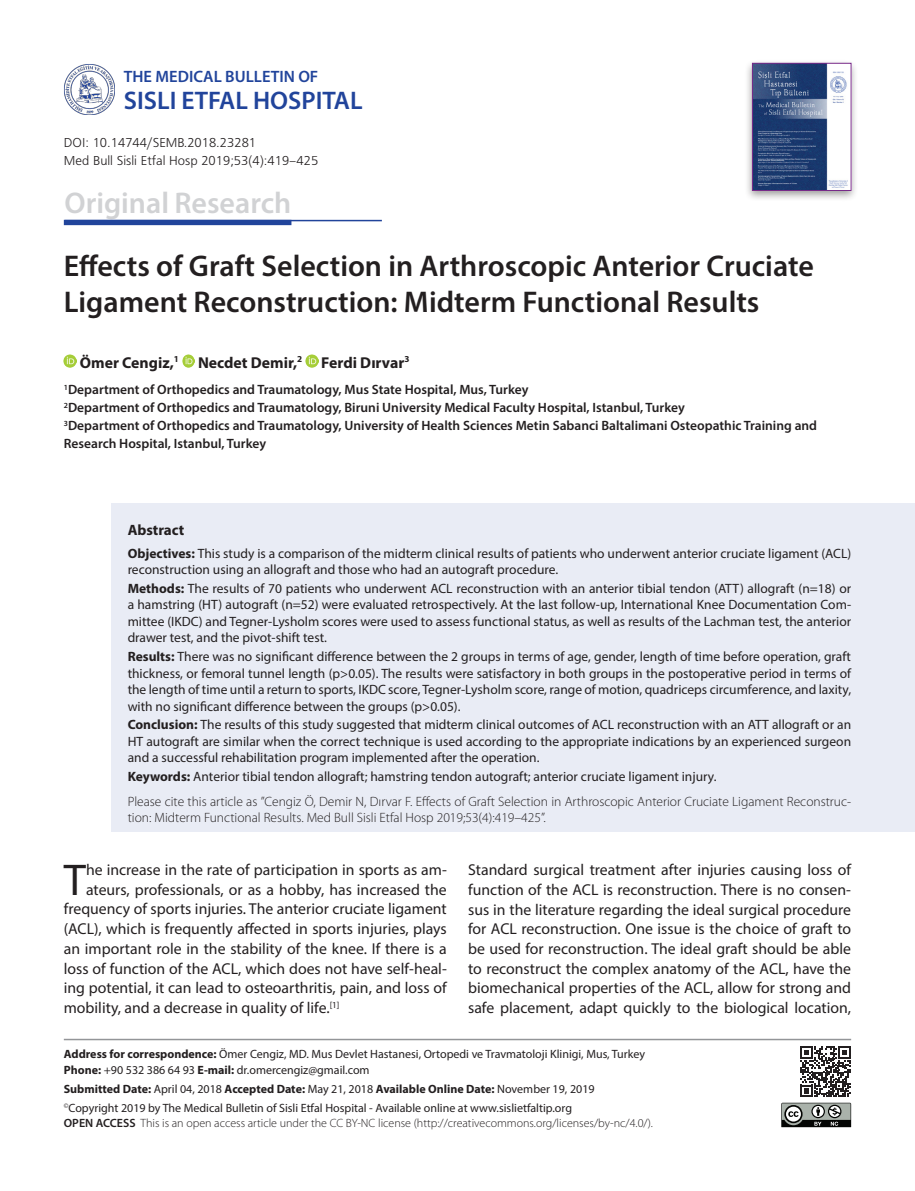
<style>
.page{position:relative;width:915px;height:1191px;background:#fff}
.page>*{position:absolute;margin:0;border:0;box-sizing:border-box;transform-origin:0 0}
.ana_metin_bosluksuz{font:44.7px "Myriad Pro";color:#231f20}
.ana_baslik{font:600 30px/36px "Myriad Pro";color:#231f20}
.ana_baslik-2{font:600 30px "Myriad Pro";color:#d1d2d4}
.ana_baslik-3{font:600 25.5px "Myriad Pro";color:#21449b}
.ana_baslik-4{font:600 16.5px "Myriad Pro";color:#21449b}
.ana_metin_bosluksuz-2{font:15.75px/19.6px "Myriad Pro";color:#231f20;text-align:justify}
.yazar_adları{font:700 15.75px "Myriad Pro";color:#231f20}
.ozet_baslik{font:700 15px "Myriad Pro";color:#231f20}
.ozet{font:13.5px/16.5px "Myriad Pro";color:#231f20;text-align:justify}
.kurumlar{font:600 13.5px/18px "Myriad Pro";color:#231f20}
.ozet-2{font:300 13.5px/16.5px "Myriad Pro";color:#231f20}
.doi{font:13.5px "Frugal Normal Tr";color:#231f20}
.info{font:12px "Myriad Pro";color:#231f20}
.t1{font:300 12px "Myriad Pro";color:#231f20}
.info-2{font:700 12px "Myriad Pro";color:#231f20}
.s1{font-weight:700}
.s2{font-weight:400}
.s3{font-weight:600}
</style>
<div class="page">
<div style="left:112px;top:503px;width:802px;height:328px;background:#e9ecf5"></div>
<svg style="left:64px;top:355px;width:13px;height:12px"></svg>
<svg style="left:182px;top:355px;width:13px;height:12px"></svg>
<svg style="left:305px;top:355px;width:13px;height:12px"></svg>
<hr style="left:64px;top:1038px;width:786px;height:2px;background:#939598">
<img style="left:64px;top:64px;width:51px;height:51px">
<div style="left:744px;top:59px;width:114px;height:143px;background:#231f20;opacity:.43"></div>
<img style="left:754px;top:65px;width:94px;height:124px">
<div style="left:752px;top:63px;width:98px;height:128px;border:1px solid #782a89"></div>
<svg style="left:800px;top:1046px;width:50px;height:50px"></svg>
<svg style="left:781px;top:1102px;width:71px;height:26px;background:#7d807c"></svg>
<hr style="left:65px;top:220px;width:317px;height:1px;background:#21449b">
<div style="left:64px;top:220px;width:227px;height:5px;background:#21449b"></div>
<p class="ana_baslik-4" style="left:124px;top:66px;width:196px">THE MEDICAL BULLETIN OF</p>
<p class="ana_baslik-3" style="left:124px;top:84px;width:240px">SISLI ETFAL HOSPITAL</p>
<p class="doi" style="left:64px;top:135px;width:194px">DOI: 10.14744/SEMB.2018.23281</p>
<p class="doi" style="left:64px;top:153px;width:256px">Med Bull Sisli Etfal Hosp 2019;53(4):419–425</p>
<p class="ana_baslik-2" style="left:65px;top:184px;width:228px">Original Research</p>
<p class="ana_baslik" style="left:64px;top:247px;width:751px">Effects of Graft Selection in Arthroscopic Anterior Cruciate<br>Ligament Reconstruction: Midterm Functional Results</p>
<p class="yazar_adları" style="left:80px;top:352px;width:331px">Ömer Cengiz,<sup>1</sup> Necdet Demir,<sup>2</sup> Ferdi Dırvar<sup>3</sup></p>
<p class="kurumlar" style="left:64px;top:380px;width:466px"><sup>1</sup>Department of Orthopedics and Traumatology, Mus State Hospital, Mus, Turkey</p>
<p class="kurumlar" style="left:64px;top:398px;width:622px"><sup>2</sup>Department of Orthopedics and Traumatology, Biruni University Medical Faculty Hospital, Istanbul, Turkey</p>
<p class="kurumlar" style="left:64px;top:416px;width:754px"><sup>3</sup>Department of Orthopedics and Traumatology, University of Health Sciences Metin Sabanci Baltalimani Osteopathic Training and<br>Research Hospital, Istanbul, Turkey</p>
<p class="ozet_baslik" style="left:128px;top:520px;width:58px">Abstract</p>
<p class="ozet" style="left:128px;top:545px;width:724px"><span class="s1">Objectives:</span> This study is a comparison of the midterm clinical results of patients who underwent anterior cruciate ligament (ACL) reconstruction using an allograft and those who had an autograft procedure.</p>
<p class="ozet" style="left:128px;top:580px;width:724px"><span class="s1">Methods:</span> The results of 70 patients who underwent ACL reconstruction with an anterior tibial tendon (ATT) allograft (n=18) or a hamstring (HT) autograft (n=52) were evaluated retrospectively. At the last follow-up, International Knee Documentation Com&shy;mittee (IKDC) and Tegner-Lysholm scores were used to assess functional status, as well as results of the Lachman test, the anterior drawer test, and the pivot-shift test.</p>
<p class="ozet" style="left:128px;top:648px;width:724px"><span class="s1">Results:</span> There was no significant difference between the 2 groups in terms of age, gender, length of time before operation, graft thickness, or femoral tunnel length (p&gt;0.05). The results were satisfactory in both groups in the postoperative period in terms of the length of time until a return to sports, IKDC score, Tegner-Lysholm score, range of motion, quadriceps circumference, and laxity, with no significant difference between the groups (p&gt;0.05).</p>
<p class="ozet" style="left:128px;top:716px;width:724px"><span class="s1">Conclusion:</span> The results of this study suggested that midterm clinical outcomes of ACL reconstruction with an ATT allograft or an HT autograft are similar when the correct technique is used according to the appropriate indications by an experienced surgeon and a successful rehabilitation program implemented after the operation.</p>
<p class="ozet" style="left:128px;top:768px;width:590px"><span class="s1">Keywords:</span> Anterior tibial tendon allograft; hamstring tendon autograft; anterior cruciate ligament injury.</p>
<p class="ozet-2" style="left:128px;top:793px;width:724px">Please cite this article as ”Cengiz Ö, Demir N, Dırvar F. Effects of Graft Selection in Arthroscopic Anterior Cruciate Ligament Reconstruc&shy;tion: Midterm Functional Results. Med Bull Sisli Etfal Hosp 2019;53(4):419–425”.</p>
<p class="ana_metin_bosluksuz" style="left:64px;top:852px;width:24px">T</p>
<p class="ana_metin_bosluksuz-2" style="left:86px;top:859px;width:362px">he increase in the rate of participation in sports as am-</p>
<p class="ana_metin_bosluksuz-2" style="left:86px;top:879px;width:362px">ateurs, professionals, or as a hobby, has increased the</p>
<p class="ana_metin_bosluksuz-2" style="left:64px;top:899px;width:384px">frequency of sports injuries. The anterior cruciate ligament</p>
<p class="ana_metin_bosluksuz-2" style="left:64px;top:918px;width:384px">(ACL), which is frequently affected in sports injuries, plays</p>
<p class="ana_metin_bosluksuz-2" style="left:64px;top:938px;width:384px">an important role in the stability of the knee. If there is a</p>
<p class="ana_metin_bosluksuz-2" style="left:64px;top:958px;width:384px">loss of function of the ACL, which does not have self-heal-</p>
<p class="ana_metin_bosluksuz-2" style="left:64px;top:978px;width:384px">ing potential, it can lead to osteoarthritis, pain, and loss of</p>
<p class="ana_metin_bosluksuz-2" style="left:64px;top:997px;width:277px">mobility, and a decrease in quality of life.<sup>[1]</sup></p>
<p class="ana_metin_bosluksuz-2" style="left:468px;top:859px;width:384px">Standard surgical treatment after injuries causing loss of function of the ACL is reconstruction. There is no consen&shy;sus in the literature regarding the ideal surgical procedure for ACL reconstruction. One issue is the choice of graft to be used for reconstruction. The ideal graft should be able to reconstruct the complex anatomy of the ACL, have the biomechanical properties of the ACL, allow for strong and safe placement, adapt quickly to the biological location,</p>
<p class="info" style="left:64px;top:1046px;width:582px"><span class="s1">Address for correspondence:</span> Ömer Cengiz, MD. Mus Devlet Hastanesi, Ortopedi ve Travmatoloji Klinigi, Mus, Turkey</p>
<p class="info" style="left:64px;top:1062px;width:307px"><span class="s1">Phone:</span> +90 532 386 64 93 <span class="s1">E-mail:</span> dr.omercengiz@gmail.com</p>
<p class="info-2" style="left:64px;top:1081px;width:532px">Submitted Date: <span class="s2">April 04, 2018</span> Accepted Date: <span class="s2">May 21, 2018</span> Available Online Date: <span class="s2">November 19, 2019</span></p>
<p class="info" style="left:64px;top:1100px;width:509px"><sup>©</sup>Copyright 2019 by The Medical Bulletin of Sisli Etfal Hospital - Available online at www.sislietfaltip.org</p>
<p class="t1" style="left:64px;top:1116px;width:590px"><span class="s3">OPEN ACCESS</span> This is an open access article under the CC BY-NC license (http://creativecommons.org/licenses/by-nc/4.0/).</p>
</div>
